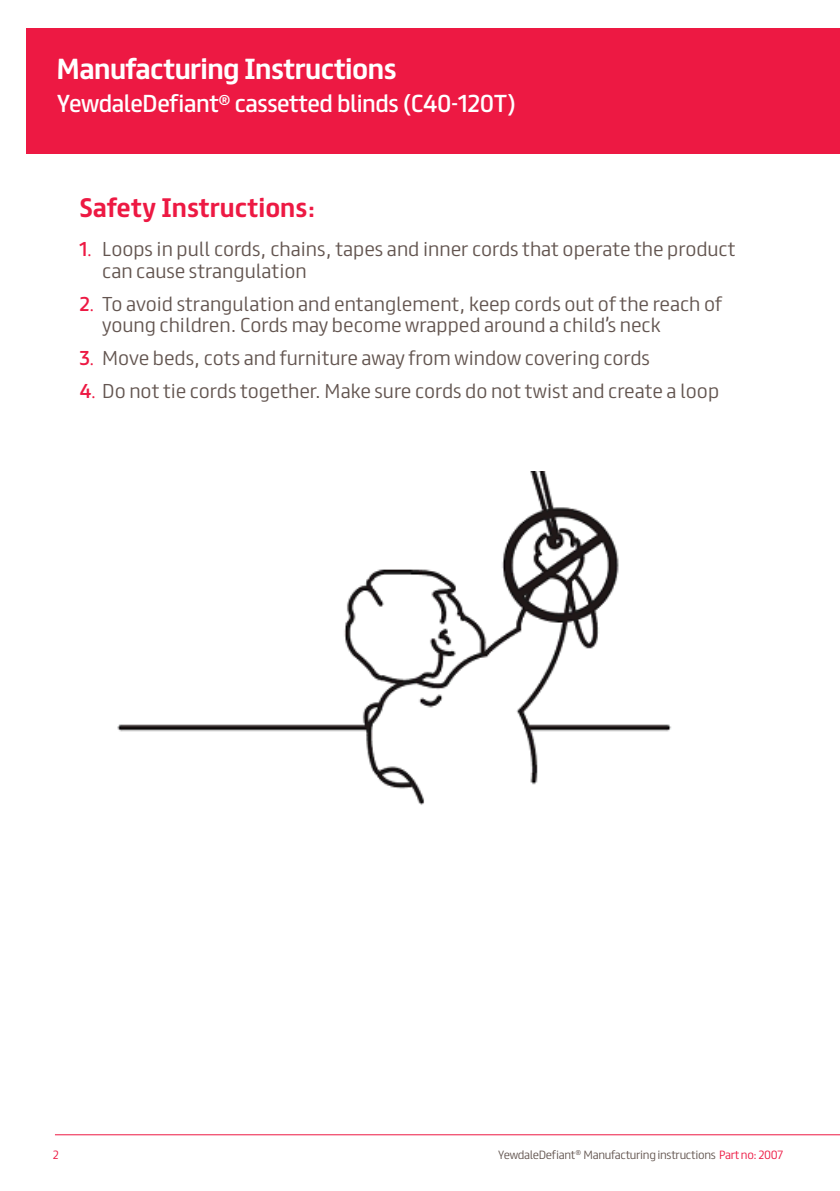
<style>
.page{position:relative;width:840px;height:1191px;background:#fff}
.page>*{position:absolute;margin:0;border:0;box-sizing:border-box;transform-origin:0 0}
.t1{font:700 26px "FS Truman";letter-spacing:-.02em;color:#fff}
.t2{font:700 24px "FS Truman";color:#ed1943}
.t3{font:22px "FS Truman";letter-spacing:-.02em;color:#fff}
.t4{font:300 18px/21.6px "FS Truman";color:#635550}
.t5{font:300 10.8px "FS Truman";letter-spacing:-.03em;color:#635550}
.t6{font:300 10.8px "FS Truman";color:#ed1943}
.s1{font-weight:400;color:#ed1943}
.s2{font-family:"Minion Pro";font-weight:400;color:#ed1943}
.s3{color:#ed1943}
</style>
<div class="page">
<hr style="left:55px;top:1134px;width:784px;height:1px;background:#ed1943">
<div style="left:27px;top:29px;width:812px;height:125px;background:#ed1943"></div>
<img style="left:117px;top:471px;width:555px;height:334px">
<p class="t1" style="left:57px;top:46px;width:341px">Manufacturing Instructions</p>
<p class="t3" style="left:57px;top:85px;width:460px">YewdaleDefiant<sup>®</sup> cassetted blinds (C40-120T)</p>
<p class="t2" style="left:79px;top:187px;width:236px">Safety Instructions:</p>
<p class="t4" style="left:102px;top:237px;width:634px;text-indent:-23px"><span class="s1">1</span><span class="s2">.</span> Loops in pull cords, chains, tapes and inner cords that operate the product can cause strangulation</p>
<p class="t4" style="left:102px;top:291px;width:621px;text-indent:-23px"><span class="s1">2</span><span class="s2">.</span> To avoid strangulation and entanglement, keep cords out of the reach of young children. Cords may become wrapped around a child’s neck</p>
<p class="t4" style="left:79px;top:346px;width:571px"><span class="s1">3</span><span class="s2">.</span> Move beds, cots and furniture away from window covering cords</p>
<p class="t4" style="left:79px;top:379px;width:641px"><span class="s1">4</span><span class="s2">.</span> Do not tie cords together. Make sure cords do not twist and create a loop</p>
<p class="t6" style="left:53px;top:1145px;width:7px">2</p>
<p class="t5" style="left:498px;top:1145px;width:286px">YewdaleDefiant<sup>®</sup> Manufacturing instructions <span class="s3">Part no: 2007</span></p>
</div>
